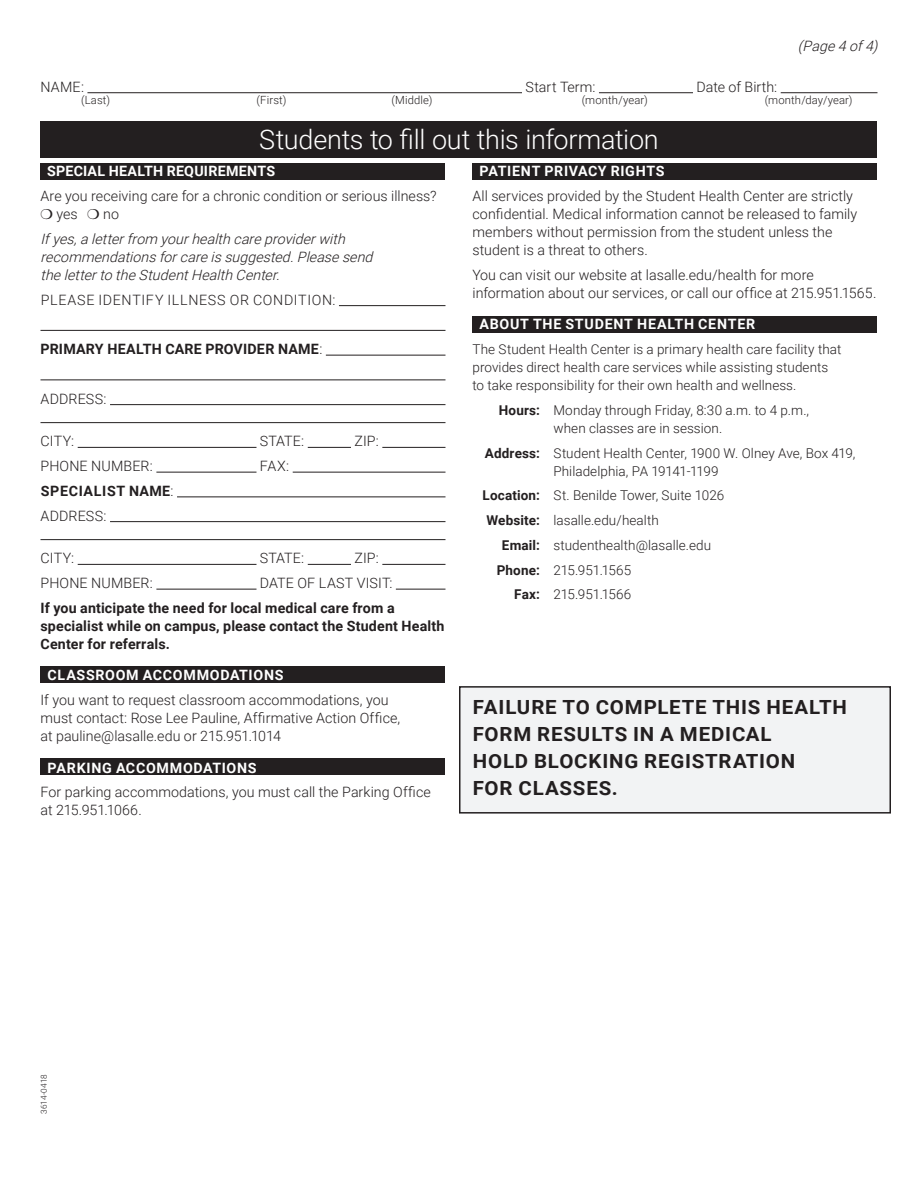
<style>
.page{position:relative;width:918px;height:1188px;background:#fff}
.page>*{position:absolute;margin:0;border:0;box-sizing:border-box;transform-origin:0 0}
.Body{font:300 27px "Roboto";letter-spacing:-.015em;color:#fff}
.Intro{font:700 19.5px/27px "Roboto";letter-spacing:.04em;color:#231f20;scale:1.05 1}
.Body-2{font:300 14.25px/18px "Roboto";letter-spacing:.005em;color:#231f20}
.Body-3{font:700 14.25px/18px "Roboto";letter-spacing:.01em;color:#231f20}
.Body-4{font:italic 300 14.25px/18px "Roboto";color:#231f20}
.Section{font:700 14.25px "Roboto";letter-spacing:.045em;color:#fff}
.Body-5{font:300 14.25px "Roboto";letter-spacing:.045em;color:#231f20}
.Section-2{font:700 14.25px "Roboto";letter-spacing:.015em;color:#fff}
.Body-6{font:700 14.25px "Roboto";letter-spacing:.045em;color:#231f20}
.Intro-2{font:300 13.5px/18px "Roboto";letter-spacing:.005em;color:#231f20}
.t1{font:300 11.25px "Roboto";letter-spacing:.015em;color:#231f20}
.Body-7{font:300 8.25px "Roboto";letter-spacing:-.02em;color:#231f20}
.s1{font-weight:300}
.s2{font-weight:700}
</style>
<div class="page">
<hr style="left:87px;top:92px;width:435px;height:1px;background:#231f20">
<hr style="left:599px;top:92px;width:94px;height:1px;background:#231f20">
<hr style="left:781px;top:92px;width:96px;height:1px;background:#231f20">
<div style="left:40px;top:758px;width:406px;height:17px;background:#231f20"></div>
<div style="left:460px;top:687px;width:430px;height:126px;background:#f2f3f4"></div>
<div style="left:459px;top:686px;width:432px;height:128px;border:2px solid #231f20"></div>
<div style="left:40px;top:667px;width:406px;height:16px;background:#231f20"></div>
<div style="left:472px;top:316px;width:406px;height:17px;background:#231f20"></div>
<div style="left:472px;top:163px;width:406px;height:17px;background:#231f20"></div>
<div style="left:40px;top:163px;width:406px;height:17px;background:#231f20"></div>
<div style="left:40px;top:122px;width:838px;height:36px;background:#231f20"></div>
<hr style="left:339px;top:305px;width:106px;height:1px;background:#231f20">
<hr style="left:40px;top:330px;width:406px;height:1px;background:#231f20">
<hr style="left:326px;top:355px;width:120px;height:1px;background:#231f20">
<hr style="left:40px;top:380px;width:406px;height:1px;background:#231f20">
<hr style="left:110px;top:404px;width:335px;height:1px;background:#231f20">
<hr style="left:40px;top:422px;width:406px;height:1px;background:#231f20">
<hr style="left:78px;top:447px;width:179px;height:1px;background:#231f20">
<hr style="left:308px;top:447px;width:43px;height:1px;background:#231f20">
<hr style="left:382px;top:447px;width:63px;height:1px;background:#231f20">
<hr style="left:156px;top:472px;width:101px;height:1px;background:#231f20">
<hr style="left:293px;top:472px;width:153px;height:1px;background:#231f20">
<hr style="left:177px;top:497px;width:269px;height:1px;background:#231f20">
<hr style="left:110px;top:521px;width:335px;height:1px;background:#231f20">
<hr style="left:40px;top:539px;width:406px;height:1px;background:#231f20">
<hr style="left:78px;top:564px;width:179px;height:1px;background:#231f20">
<hr style="left:308px;top:564px;width:43px;height:1px;background:#231f20">
<hr style="left:382px;top:564px;width:63px;height:1px;background:#231f20">
<hr style="left:156px;top:589px;width:101px;height:1px;background:#231f20">
<hr style="left:396px;top:589px;width:49px;height:1px;background:#231f20">
<p class="Body-4" style="left:798px;top:37px;width:85px">(Page4of4)</p>
<p class="Body-2" style="left:40px;top:77px;width:45px">NAME:</p>
<p class="Body-2" style="left:525px;top:77px;width:72px">Start Term:</p>
<p class="Body-2" style="left:696px;top:77px;width:82px">Date of Birth:</p>
<p class="t1" style="left:81px;top:92px;width:31px">(Last)</p>
<p class="t1" style="left:256px;top:92px;width:31px">(First)</p>
<p class="t1" style="left:392px;top:92px;width:42px">(Middle)</p>
<p class="t1" style="left:582px;top:92px;width:67px">(month/year)</p>
<p class="t1" style="left:765px;top:92px;width:89px">(month/day/year)</p>
<p class="Body" style="left:259px;top:120px;width:401px">Students to fill out this information</p>
<p class="Section-2" style="left:47px;top:161px;width:229px">SPECIAL HEALTH REQUIREMENTS</p>
<p class="Body-2" style="left:56px;top:186px;width:382px;text-indent:-16px">Are you receiving care for a chronic condition or serious illness? yes</p>
<p class="Body-2" style="left:103px;top:204px;width:17px">no</p>
<p class="Body-4" style="left:40px;top:229px;width:338px">Ifyes,aletterfrom yourhealthcareproviderwith recommendationsforcareissuggested.Pleasesend thelettertotheStudentHealthCenter.</p>
<p class="Body-5" style="left:41px;top:290px;width:296px">PLEASE IDENTIFY ILLNESS OR CONDITION:</p>
<p class="Body-3" style="left:40px;top:339px;width:283px">PRIMARY HEALTH CARE PROVIDER NAME<span class="s1">:</span></p>
<p class="Body-2" style="left:40px;top:389px;width:68px">ADDRESS:</p>
<p class="Body-2" style="left:40px;top:432px;width:35px">CITY:</p>
<p class="Body-2" style="left:260px;top:432px;width:46px">STATE:</p>
<p class="Body-2" style="left:354px;top:432px;width:26px">ZIP:</p>
<p class="Body-2" style="left:40px;top:456px;width:114px">PHONE NUMBER:</p>
<p class="Body-2" style="left:260px;top:456px;width:31px">FAX:</p>
<p class="Body-6" style="left:41px;top:481px;width:134px">SPECIALIST NAME<span class="s1">:</span></p>
<p class="Body-2" style="left:40px;top:506px;width:68px">ADDRESS:</p>
<p class="Body-2" style="left:40px;top:549px;width:35px">CITY:</p>
<p class="Body-2" style="left:260px;top:549px;width:46px">STATE:</p>
<p class="Body-2" style="left:354px;top:549px;width:26px">ZIP:</p>
<p class="Body-2" style="left:40px;top:573px;width:114px">PHONE NUMBER:</p>
<p class="Body-2" style="left:260px;top:573px;width:134px">DATE OF LAST VISIT:</p>
<p class="Body-3" style="left:40px;top:598px;width:405px">If you anticipate the need for local medical care from a specialist while on campus, please contact the Student Health<br>Center for referrals.</p>
<p class="Section" style="left:48px;top:665px;width:238px">CLASSROOM ACCOMMODATIONS</p>
<p class="Body-2" style="left:40px;top:690px;width:361px">If you want to request classroom accommodations, you must contact: Rose Lee Pauline, Affirmative Action Office, at pauline@lasalle.edu or 215.951.1014</p>
<p class="Section" style="left:48px;top:758px;width:211px">PARKING ACCOMMODATIONS</p>
<p class="Body-2" style="left:40px;top:783px;width:392px">For parking accommodations, you must call the Parking Office at 215.951.1066.</p>
<p class="Section" style="left:480px;top:161px;width:187px">PATIENT PRIVACY RIGHTS</p>
<p class="Body-2" style="left:472px;top:186px;width:386px">All services provided by the Student Health Center are strictly confidential. Medical information cannot be released to family members without permission from the student unless the student is a threat to others.</p>
<p class="Body-2" style="left:472px;top:265px;width:405px">You can visit our website at lasalle.edu/health for more information about our services, or call our office at 215.951.1565.</p>
<p class="Section" style="left:480px;top:314px;width:277px">ABOUT THE STUDENT HEALTH CENTER</p>
<p class="Intro-2" style="left:472px;top:340px;width:370px">The Student Health Center is a primary health care facility that provides direct health care services while assisting students to take responsibility for their own health and wellness.</p>
<p class="Intro-2" style="left:554px;top:401px;width:257px;text-indent:-55px"><span class="s2">Hours:</span> Monday through Friday, 8:30 a.m. to 4 p.m., when classes are in session.</p>
<p class="Intro-2" style="left:554px;top:443px;width:303px;text-indent:-69px"><span class="s2">Address:</span> Student Health Center, 1900 W. Olney Ave, Box 419,<br>Philadelphia, PA 19141-1199</p>
<p class="Intro-2" style="left:483px;top:486px;width:243px"><span class="s2">Location:</span> St. Benilde Tower, Suite 1026</p>
<p class="Intro-2" style="left:486px;top:511px;width:174px"><span class="s2">Website:</span> lasalle.edu/health</p>
<p class="Intro-2" style="left:502px;top:536px;width:211px"><span class="s2">Email:</span> studenthealth@lasalle.edu</p>
<p class="Intro-2" style="left:497px;top:560px;width:136px"><span class="s2">Phone:</span> 215.951.1565</p>
<p class="Intro-2" style="left:514px;top:585px;width:119px"><span class="s2">Fax:</span> 215.951.1566</p>
<p class="Intro" style="left:473px;top:693px;width:358px">FAILURE TO COMPLETE THIS HEALTH<br>FORM RESULTS IN A MEDICAL<br>HOLD BLOCKING REGISTRATION<br>FOR CLASSES.</p>
<p class="Body-7" style="left:38px;top:1114px;width:41px;rotate:-90deg">3614-0418</p>
</div>
